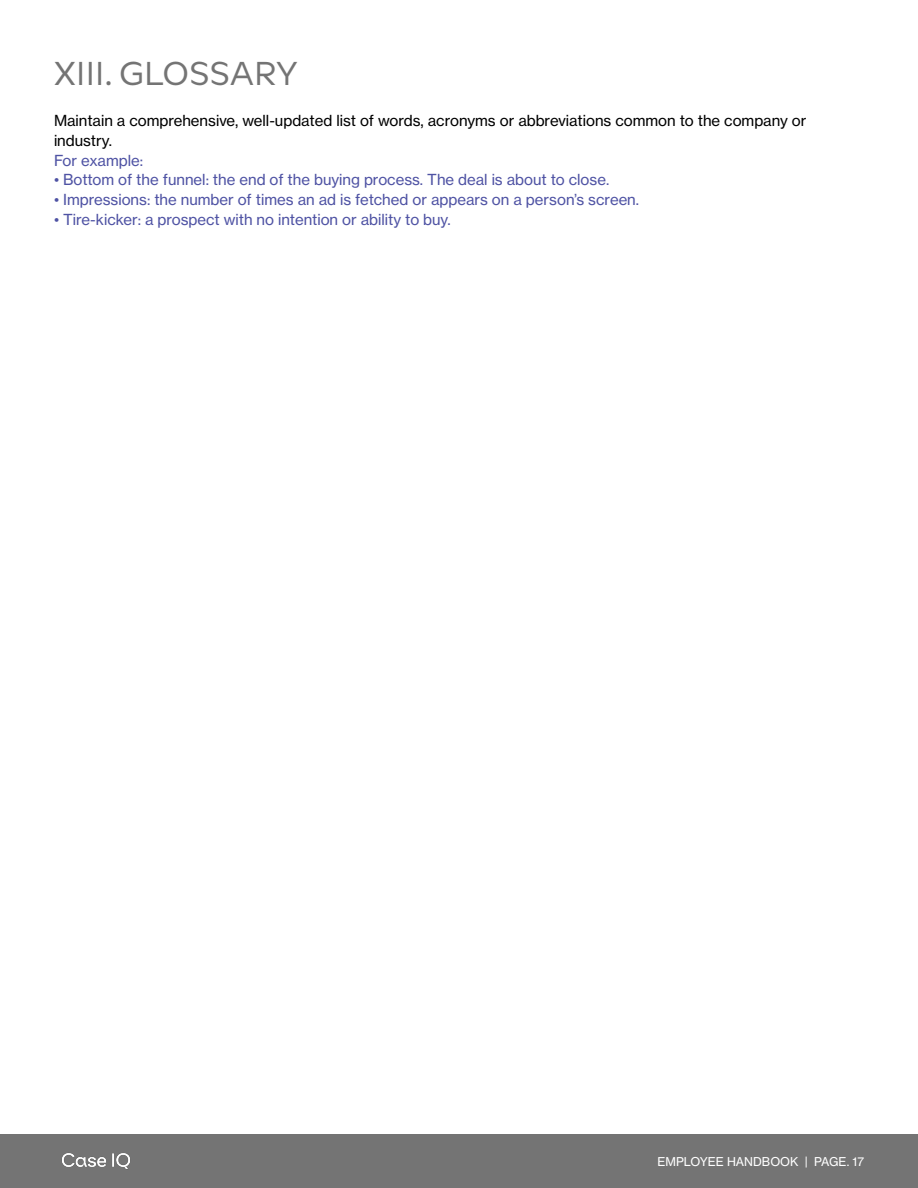
<style>
.page{position:relative;width:918px;height:1188px;background:#fff}
.page>*{position:absolute;margin:0;border:0;box-sizing:border-box;transform-origin:0 0}
.t1{font:33px "RB Multima";letter-spacing:.01em;color:#747474}
.t2{font:15px "N Haas Grotesk TX Pro 55 Rg";color:#4f53a4}
.t3{font:15px/19.8px "N Haas Grotesk TX Pro 55 Rg";color:#000}
.t4{font:12px "N Haas Grotesk TX Pro 55 Rg";color:#fff}
</style>
<div class="page">
<div style="left:0;top:1134px;width:918px;height:54px;background:#747474"></div>
<img style="left:62px;top:1153px;width:68px;height:16px">
<p class="t1" style="left:54px;top:54px;width:245px">XIII. GLOSSARY</p>
<p class="t3" style="left:54px;top:111px;width:754px">Maintain a comprehensive, well-updated list of words, acronyms or abbreviations common to the company or industry.</p>
<p class="t2" style="left:54px;top:151px;width:91px">For example:</p>
<p class="t2" style="left:54px;top:171px;width:557px">• Bottom of the funnel: the end of the buying process. The deal is about to close.</p>
<p class="t2" style="left:54px;top:190px;width:587px">• Impressions: the number of times an ad is fetched or appears on a person’s screen.</p>
<p class="t2" style="left:54px;top:210px;width:398px">• Tire-kicker: a prospect with no intention or ability to buy.</p>
<p class="t4" style="left:658px;top:1154px;width:208px">EMPLOYEE HANDBOOK | PAGE. 17</p>
</div>
